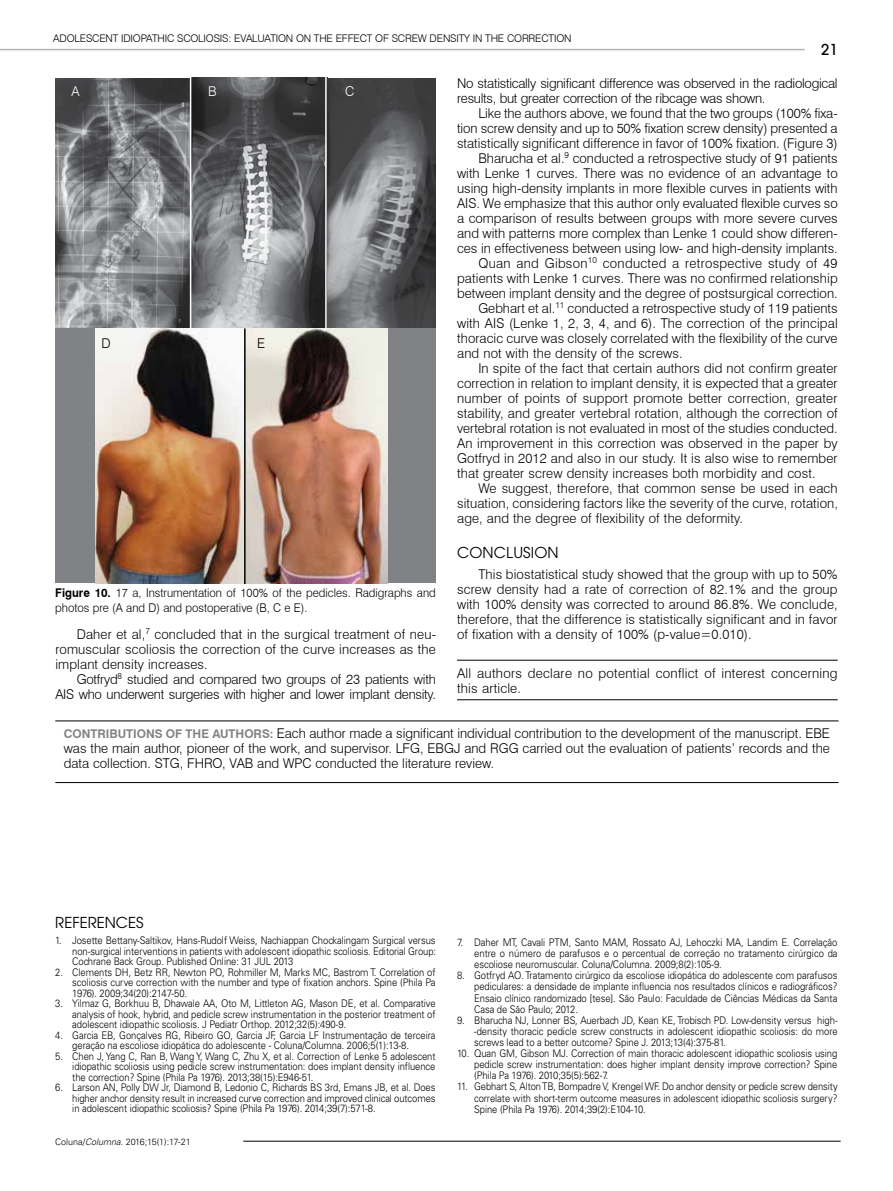
<style>
.page{position:relative;width:893px;height:1191px;background:#fff}
.page>*{position:absolute;margin:0;border:0;box-sizing:border-box;transform-origin:0 0}
.t1{font:15px "Avant Garde";letter-spacing:.005em;color:#000}
.t2{font:500 15px "Avant Garde";color:#000}
.t3{font:300 13.5px/15px "Swiss 721 BT";letter-spacing:.005em;color:#000;text-align:justify}
.t4{font:300 13.5px/15px "Swiss 721 BT";letter-spacing:-.02em;color:#000;text-align:right}
.t5{font:300 13.5px "Swiss 721 BT";color:#fff}
.t6{font:300 12px/15px "Swiss 721 BT";color:#000;scale:.95 1}
.t7{font:300 10.5px/10.5px "Univers";letter-spacing:-.005em;color:#000;text-align:justify;scale:.9 1}
.t8{font:300 10.5px "Swiss 721 BT";letter-spacing:-.025em;color:#000}
.t9{font:300 9px "Univers";color:#000}
.s1{font-weight:700}
.s2{font-weight:700;font-size:12px;color:#808285}
.s3{font-style:italic}
</style>
<div class="page">
<hr style="left:243px;top:1140px;width:598px;height:1px;background:#000">
<hr style="left:0;top:49px;width:805px;height:1px;background:#000">
<hr style="left:457px;top:660px;width:381px;height:1px;background:#000">
<hr style="left:457px;top:699px;width:381px;height:1px;background:#000">
<hr style="left:55px;top:720px;width:783px;height:1px;background:#000">
<hr style="left:55px;top:782px;width:783px;height:1px;background:#000">
<img style="left:55px;top:78px;width:381px;height:250px">
<div style="left:55px;top:328px;width:381px;height:255px;background:#808285"></div>
<img style="left:96px;top:328px;width:291px;height:255px">
<hr style="left:244px;top:328px;width:2px;height:256px;background:#000">
<hr style="left:190px;top:74px;width:1px;height:254px;background:#fff">
<hr style="left:325px;top:74px;width:2px;height:254px;background:#fff">
<p class="t8" style="left:53px;top:32px;width:14px">Adolescent</p>
<p class="t8" style="left:121px;top:32px;width:7px">idiopathic</p>
<p class="t8" style="left:177px;top:32px;width:7px">scoliosis</p>
<p class="t8" style="left:228px;top:32px;width:43px">: Evaluation</p>
<p class="t8" style="left:296px;top:32px;width:26px">on the</p>
<p class="t8" style="left:336px;top:32px;width:7px">effect</p>
<p class="t8" style="left:375px;top:32px;width:25px">of screw</p>
<p class="t8" style="left:430px;top:32px;width:7px">densit</p>
<p class="t8" style="left:464px;top:32px;width:29px">y in the</p>
<p class="t8" style="left:507px;top:32px;width:8px">correction</p>
<p class="t2" style="left:821px;top:40px;width:18px">21</p>
<p class="t5" style="left:71px;top:83px;width:10px">A</p>
<p class="t5" style="left:208px;top:83px;width:10px">B</p>
<p class="t5" style="left:345px;top:83px;width:11px">C</p>
<p class="t3" style="left:102px;top:336px;width:11px">D</p>
<p class="t3" style="left:257px;top:336px;width:10px">E</p>
<p class="t6" style="left:55px;top:585px;width:402px"><span class="s1">Figure 10.</span> 17 a, Instrumentation of 100% of the pedicles. Radigraphs and photos pre (A and D) and postoperative (B, C e E).</p>
<p class="t3" style="left:55px;top:626px;width:382px;text-indent:21px">Daher et al,<sup>7</sup> concluded that in the surgical treatment of neu&shy;romuscular scoliosis the correction of the curve increases as the implant density increases.</p>
<p class="t4" style="left:55px;top:671px;width:382px">Gotfryd<sup>8</sup> studied and compared two groups of 23 patients with<br>AIS who underwent surgeries with higher and lower implant density.</p>
<p class="t4" style="left:457px;top:76px;width:382px;text-align:left">No statistically significant difference was observed in the radiological results, but greater correction of the ribcage was shown.</p>
<p class="t3" style="left:478px;top:106px;width:361px">Like the authors above, we found that the two groups (100% fixa-</p>
<p class="t3" style="left:457px;top:121px;width:382px">tion screw density and up to 50% fixation screw density) presented a</p>
<p class="t3" style="left:457px;top:136px;width:382px">statistically significant difference in favor of 100% fixation. (Figure 3)</p>
<p class="t3" style="left:478px;top:151px;width:361px">Bharucha et al.<sup>9</sup> conducted a retrospective study of 91 patients</p>
<p class="t3" style="left:457px;top:166px;width:382px">with Lenke 1 curves. There was no evidence of an advantage to</p>
<p class="t3" style="left:457px;top:181px;width:382px">using high-density implants in more flexible curves in patients with</p>
<p class="t3" style="left:457px;top:196px;width:382px">AIS. We emphasize that this author only evaluated flexible curves so</p>
<p class="t3" style="left:457px;top:211px;width:382px">a comparison of results between groups with more severe curves</p>
<p class="t3" style="left:457px;top:226px;width:382px">and with patterns more complex than Lenke 1 could show differen-</p>
<p class="t3" style="left:457px;top:241px;width:382px">ces in effectiveness between using low- and high-density implants.</p>
<p class="t3" style="left:478px;top:256px;width:361px">Quan and Gibson<sup>10</sup> conducted a retrospective study of 49</p>
<p class="t3" style="left:457px;top:271px;width:382px">patients with Lenke 1 curves. There was no confirmed relationship</p>
<p class="t3" style="left:457px;top:286px;width:382px">between implant density and the degree of postsurgical correction.</p>
<p class="t3" style="left:478px;top:301px;width:361px">Gebhart et al.<sup>11</sup> conducted a retrospective study of 119 patients</p>
<p class="t3" style="left:457px;top:316px;width:382px">with AIS (Lenke 1, 2, 3, 4, and 6). The correction of the principal</p>
<p class="t3" style="left:457px;top:331px;width:382px">thoracic curve was closely correlated with the flexibility of the curve</p>
<p class="t3" style="left:457px;top:346px;width:227px">and not with the density of the screws.</p>
<p class="t3" style="left:478px;top:361px;width:361px">In spite of the fact that certain authors did not confirm greater</p>
<p class="t3" style="left:457px;top:376px;width:382px">correction in relation to implant density, it is expected that a greater</p>
<p class="t3" style="left:457px;top:391px;width:382px">number of points of support promote better correction, greater</p>
<p class="t3" style="left:457px;top:406px;width:382px">stability, and greater vertebral rotation, although the correction of</p>
<p class="t3" style="left:457px;top:421px;width:382px">vertebral rotation is not evaluated in most of the studies conducted.</p>
<p class="t3" style="left:457px;top:436px;width:382px">An improvement in this correction was observed in the paper by</p>
<p class="t3" style="left:457px;top:451px;width:382px">Gotfryd in 2012 and also in our study. It is also wise to remember</p>
<p class="t3" style="left:457px;top:466px;width:360px">that greater screw density increases both morbidity and cost.</p>
<p class="t3" style="left:478px;top:481px;width:361px">We suggest, therefore, that common sense be used in each</p>
<p class="t3" style="left:457px;top:496px;width:382px">situation, considering factors like the severity of the curve, rotation,</p>
<p class="t3" style="left:457px;top:511px;width:287px">age, and the degree of flexibility of the deformity.</p>
<p class="t1" style="left:457px;top:543px;width:103px">CONCLUSION</p>
<p class="t3" style="left:457px;top:566px;width:382px;text-indent:21px">This biostatistical study showed that the group with up to 50% screw density had a rate of correction of 82.1% and the group with 100% density was corrected to around 86.8%. We conclude, therefore, that the difference is statistically significant and in favor of fixation with a density of 100% (p-value=0.010).</p>
<p class="t3" style="left:457px;top:665px;width:382px">All authors declare no potential conflict of interest concerning this article.</p>
<p class="t3" style="left:64px;top:725px;width:768px"><span class="s2">CONTRIBUTIONS OF THE AUTHORS:</span> Each author made a significant individual contribution to the development of the manuscript. EBE was the main author, pioneer of the work, and supervisor. LFG, EBGJ and RGG carried out the evaluation of patients’ records and the data collection. STG, FHRO, VAB and WPC conducted the literature review.</p>
<p class="t1" style="left:55px;top:913px;width:90px">REFERENCES</p>
<p class="t7" style="left:72px;top:935px;width:406px;text-indent:-17px">1. Josette Bettany-Saltikov, Hans-Rudolf Weiss, Nachiappan Chockalingam Surgical versus non-surgical interventions in patients with adolescent idiopathic scoliosis. Editorial Group:<br>Cochrane Back Group. Published Online: 31 JUL 2013</p>
<p class="t7" style="left:72px;top:967px;width:405px;text-indent:-17px">2. Clements DH, Betz RR, Newton PO, Rohmiller M, Marks MC, Bastrom T. Correlation of scoliosis curve correction with the number and type of fixation anchors. Spine (Phila Pa 1976). 2009;34(20):2147-50.</p>
<p class="t7" style="left:72px;top:998px;width:405px;text-indent:-17px">3. Yilmaz G, Borkhuu B, Dhawale AA, Oto M, Littleton AG, Mason DE, et al. Comparative analysis of hook, hybrid, and pedicle screw instrumentation in the posterior treatment of adolescent idiopathic scoliosis. J Pediatr Orthop. 2012;32(5):490-9.</p>
<p class="t7" style="left:72px;top:1030px;width:405px;text-indent:-17px">4. Garcia EB, Gonçalves RG, Ribeiro GO, Garcia JF, Garcia LF Instrumentação de terceira geração na escoliose idiopática do adolescente - Coluna/Columna. 2006;5(1):13-8.</p>
<p class="t7" style="left:72px;top:1051px;width:405px;text-indent:-17px">5. Chen J, Yang C, Ran B, Wang Y, Wang C, Zhu X, et al. Correction of Lenke 5 adolescent idiopathic scoliosis using pedicle screw instrumentation: does implant density influence the correction? Spine (Phila Pa 1976). 2013;38(15):E946-51.</p>
<p class="t7" style="left:72px;top:1082px;width:405px;text-indent:-17px">6. Larson AN, Polly DW Jr, Diamond B, Ledonio C, Richards BS 3rd, Emans JB, et al. Does higher anchor density result in increased curve correction and improved clinical outcomes in adolescent idiopathic scoliosis? Spine (Phila Pa 1976). 2014;39(7):571-8.</p>
<p class="t9" style="left:55px;top:1136px;width:137px">Coluna/<span class="s3">Columna</span>. 2016;15(1):17-21</p>
<p class="t7" style="left:474px;top:936px;width:405px;line-height:11.1px;text-indent:-17px">7. Daher MT, Cavali PTM, Santo MAM, Rossato AJ, Lehoczki MA, Landim E. Correlação entre o número de parafusos e o percentual de correção no tratamento cirúrgico da escoliose neuromuscular. Coluna/Columna. 2009;8(2):105-9.</p>
<p class="t7" style="left:474px;top:970px;width:405px;line-height:11.1px;text-indent:-17px">8. Gotfryd AO. Tratamento cirúrgico da escoliose idiopática do adolescente com parafusos pediculares: a densidade de implante influencia nos resultados clínicos e radiográficos?<br>Ensaio clínico randomizado [tese]. São Paulo: Faculdade de Ciências Médicas da Santa Casa de São Paulo; 2012.</p>
<p class="t7" style="left:474px;top:1014px;width:406px;line-height:11.1px;text-indent:-17px">9. Bharucha NJ, Lonner BS, Auerbach JD, Kean KE, Trobisch PD. Low-density versus high--density thoracic pedicle screw constructs in adolescent idiopathic scoliosis: do more screws lead to a better outcome? Spine J. 2013;13(4):375-81.</p>
<p class="t7" style="left:474px;top:1047px;width:405px;line-height:11.1px;text-indent:-17px">10. Quan GM, Gibson MJ. Correction of main thoracic adolescent idiopathic scoliosis using pedicle screw instrumentation: does higher implant density improve correction? Spine (Phila Pa 1976). 2010;35(5):562-7.</p>
<p class="t7" style="left:474px;top:1081px;width:406px;line-height:11.1px;text-indent:-17px">11. Gebhart S, Alton TB, Bompadre V, Krengel WF. Do anchor density or pedicle screw density correlate with short-term outcome measures in adolescent idiopathic scoliosis surgery?<br>Spine (Phila Pa 1976). 2014;39(2):E104-10.</p>
</div>
